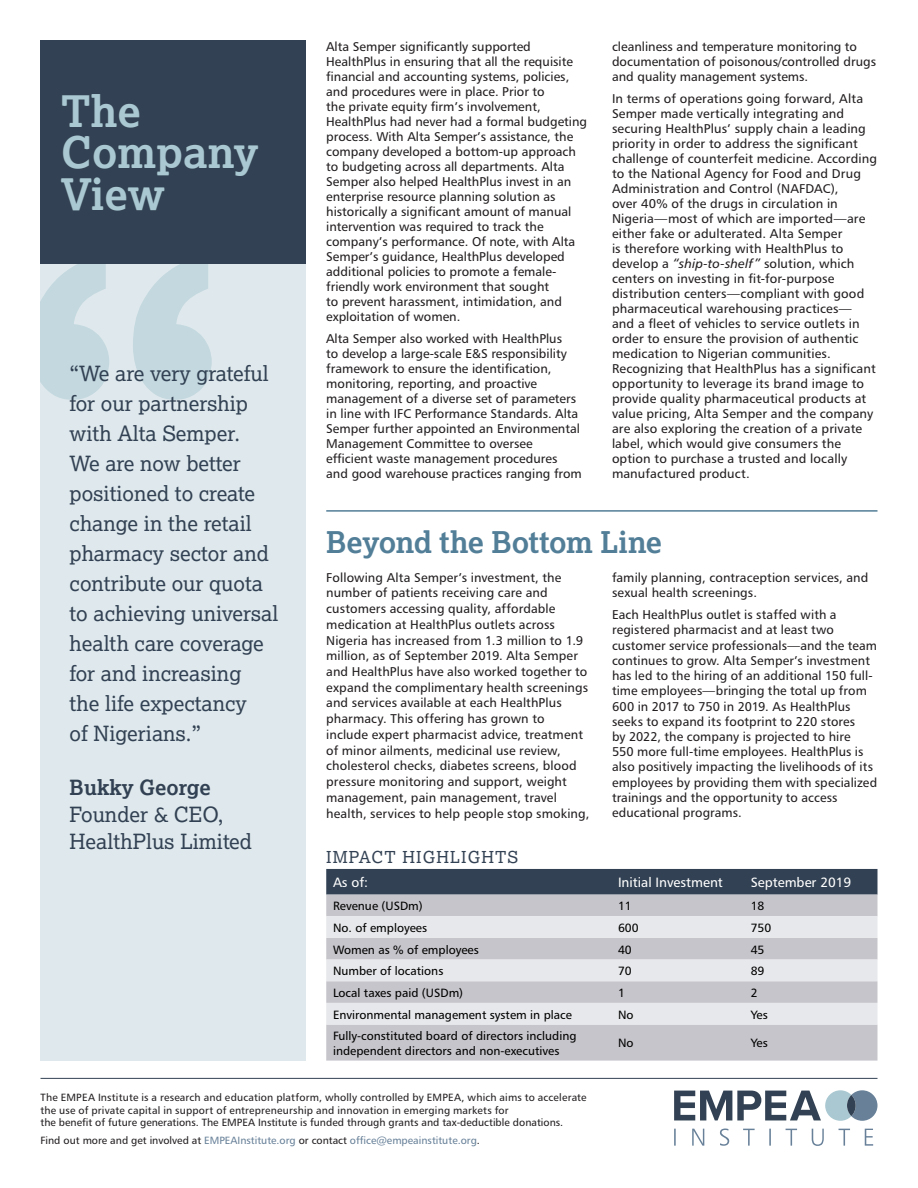
<style>
.page{position:relative;width:918px;height:1188px;background:#fff}
.page>*{position:absolute;margin:0;border:0;box-sizing:border-box;transform-origin:0 0}
.t1{font:700 43.5px "Lexia";color:#a9c8d1}
.t2{font:700 30px "Lexia";letter-spacing:-.015em;color:#527e98}
.t3{font:21px/30px "Lexia";color:#324153}
.t4{font:16.5px "Lexia";letter-spacing:.07em;color:#324153}
.t5{font:13.5px "Humanist 777 BT Roman B";color:#fff}
.t6{font:12.75px/15px "Humanist 777 BT Roman B";letter-spacing:.005em;color:#231f20}
.t7{font:12px/14.4px "Humanist 777 BT Roman B";color:#000}
.t8{font:10.5px/12.6px "Humanist 777 BT Roman B";letter-spacing:.01em;color:#231f20}
.t9{font:10.5px "Humanist 777 BT Roman B";color:#688199}
.s1{font-weight:700}
.s2{font-family:"Humanist 777 BT Italic B"}
.s3{color:#231f20}
</style>
<div class="page">
<div style="left:40px;top:40px;width:266px;height:1021px;background:#dfe9ed"></div>
<svg style="left:40px;top:264px;width:172px;height:136px"></svg>
<div style="left:40px;top:40px;width:266px;height:224px;background:#324153"></div>
<hr style="left:40px;top:1078px;width:838px;height:1px;background:#324153">
<svg style="left:674px;top:1090px;width:203px;height:31px"></svg>
<svg style="left:674px;top:1129px;width:199px;height:17px"></svg>
<div style="left:326px;top:869px;width:552px;height:26px;background:#324153"></div>
<div style="left:326px;top:895px;width:552px;height:166px;background:#c6c5cb"></div>
<svg style="left:326px;top:916px;width:552px;height:109px;background:#dadade"></svg>
<hr style="left:326px;top:510px;width:552px;height:2px;background:#527e98">
<p class="t1" style="left:61px;top:84px;width:82px">The</p>
<p class="t1" style="left:61px;top:125px;width:199px">Company</p>
<p class="t1" style="left:61px;top:167px;width:105px">View</p>
<p class="t3" style="left:70px;top:358px;width:210px">“We are very grateful for our partnership with Alta Semper.<br>We are now better positioned to create change in the retail pharmacy sector and contribute our quota to achieving universal health care coverage for and increasing<br>the life expectancy<br>of Nigerians.”</p>
<p class="t3" style="left:70px;top:773px;width:184px;line-height:27px"><span class="s1">Bukky George<br></span>Founder &amp; CEO,<br>HealthPlus Limited</p>
<p class="t6" style="left:326px;top:39px;width:262px">Alta Semper significantly supported HealthPlus in ensuring that all the requisite financial and accounting systems, policies, and procedures were in place. Prior to<br>the private equity firm’s involvement, HealthPlus had never had a formal budgeting process. With Alta Semper’s assistance, the company developed a bottom-up approach to budgeting across all departments. Alta Semper also helped HealthPlus invest in an enterprise resource planning solution as historically a significant amount of manual intervention was required to track the company’s performance. Of note, with Alta Semper’s guidance, HealthPlus developed additional policies to promote a female&shy;friendly work environment that sought<br>to prevent harassment, intimidation, and exploitation of women.</p>
<p class="t6" style="left:326px;top:331px;width:257px">Alta Semper also worked with HealthPlus<br>to develop a large-scale E&amp;S responsibility framework to ensure the identification, monitoring, reporting, and proactive management of a diverse set of parameters in line with IFC Performance Standards. Alta Semper further appointed an Environmental Management Committee to oversee efficient waste management procedures and good warehouse practices ranging from</p>
<p class="t6" style="left:612px;top:39px;width:266px">cleanliness and temperature monitoring to documentation of poisonous/controlled drugs and quality management systems.</p>
<p class="t6" style="left:612px;top:91px;width:267px">In terms of operations going forward, Alta Semper made vertically integrating and securing HealthPlus’ supply chain a leading priority in order to address the significant challenge of counterfeit medicine. According to the National Agency for Food and Drug Administration and Control (NAFDAC),<br>over 40% of the drugs in circulation in Nigeria—most of which are imported—are either fake or adulterated. Alta Semper<br>is therefore working with HealthPlus to develop a <span class="s2">“ship-to-shelf”</span> solution, which centers on investing in fit-for-purpose distribution centers—compliant with good pharmaceutical warehousing practices— and a fleet of vehicles to service outlets in order to ensure the provision of authentic medication to Nigerian communities.<br>Recognizing that HealthPlus has a significant opportunity to leverage its brand image to provide quality pharmaceutical products at value pricing, Alta Semper and the company are also exploring the creation of a private label, which would give consumers the option to purchase a trusted and locally manufactured product.</p>
<p class="t2" style="left:326px;top:523px;width:337px">Beyond the Bottom Line</p>
<p class="t6" style="left:326px;top:569px;width:265px;line-height:15.8px">Following Alta Semper’s investment, the number of patients receiving care and customers accessing quality, affordable medication at HealthPlus outlets across Nigeria has increased from 1.3 million to 1.9 million, as of September 2019. Alta Semper and HealthPlus have also worked together to expand the complimentary health screenings and services available at each HealthPlus pharmacy. This offering has grown to include expert pharmacist advice, treatment of minor ailments, medicinal use review, cholesterol checks, diabetes screens, blood pressure monitoring and support, weight management, pain management, travel health, services to help people stop smoking,</p>
<p class="t6" style="left:612px;top:569px;width:258px">family planning, contraception services, and sexual health screenings.</p>
<p class="t6" style="left:612px;top:607px;width:267px">Each HealthPlus outlet is staffed with a registered pharmacist and at least two customer service professionals—and the team continues to grow. Alta Semper’s investment has led to the hiring of an additional 150 full&shy;time employees—bringing the total up from 600 in 2017 to 750 in 2019. As HealthPlus seeks to expand its footprint to 220 stores<br>by 2022, the company is projected to hire<br>550 more full-time employees. HealthPlus is also positively impacting the livelihoods of its employees by providing them with specialized trainings and the opportunity to access educational programs.</p>
<p class="t4" style="left:326px;top:847px;width:194px">IMPACT HIGHLIGHTS</p>
<p class="t5" style="left:333px;top:874px;width:37px">As of:</p>
<p class="t5" style="left:618px;top:874px;width:106px">Initial Investment</p>
<p class="t5" style="left:751px;top:874px;width:102px">September 2019</p>
<p class="t7" style="left:333px;top:899px;width:91px">Revenue (USDm)</p>
<p class="t7" style="left:618px;top:899px;width:15px">11</p>
<p class="t7" style="left:751px;top:899px;width:15px">18</p>
<p class="t7" style="left:333px;top:920px;width:96px">No. of employees</p>
<p class="t7" style="left:618px;top:920px;width:22px">600</p>
<p class="t7" style="left:751px;top:920px;width:22px">750</p>
<p class="t7" style="left:333px;top:942px;width:147px">Women as % of employees</p>
<p class="t7" style="left:618px;top:942px;width:15px">40</p>
<p class="t7" style="left:751px;top:942px;width:15px">45</p>
<p class="t7" style="left:333px;top:964px;width:112px">Number of locations</p>
<p class="t7" style="left:618px;top:964px;width:15px">70</p>
<p class="t7" style="left:751px;top:964px;width:15px">89</p>
<p class="t7" style="left:333px;top:985px;width:132px">Local taxes paid (USDm)</p>
<p class="t7" style="left:618px;top:985px;width:8px">1</p>
<p class="t7" style="left:751px;top:985px;width:8px">2</p>
<p class="t7" style="left:333px;top:1007px;width:240px">Environmental management system in place</p>
<p class="t7" style="left:618px;top:1007px;width:17px">No</p>
<p class="t7" style="left:751px;top:1007px;width:19px">Yes</p>
<p class="t7" style="left:333px;top:1029px;width:245px">Fully-constituted board of directors including independent directors and non-executives</p>
<p class="t7" style="left:618px;top:1036px;width:17px">No</p>
<p class="t7" style="left:751px;top:1036px;width:19px">Yes</p>
<p class="t8" style="left:40px;top:1091px;width:548px">The EMPEA Institute is a research and education platform, wholly controlled by EMPEA, which aims to accelerate the use of private capital in support of entrepreneurship and innovation in emerging markets for<br>the benefit of future generations. The EMPEA Institute is funded through grants and tax-deductible donations.</p>
<p class="t9" style="left:40px;top:1134px;width:441px"><span class="s3">Find out more and get involved at</span> EMPEAInstitute.org <span class="s3">or contact</span> office@empeainstitute.org<span class="s3">.</span></p>
</div>
